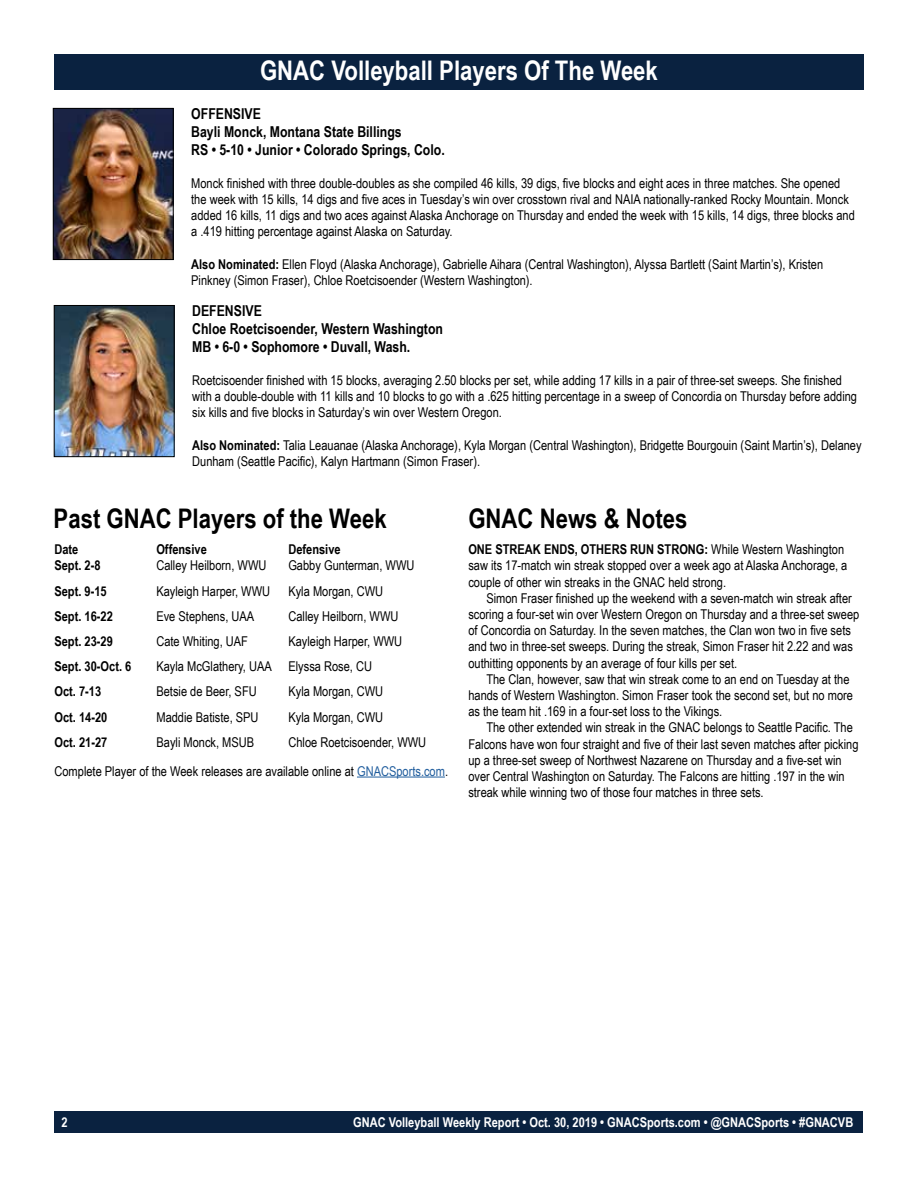
<style>
.page{position:relative;width:918px;height:1188px;background:#fff}
.page>*{position:absolute;margin:0;border:0;box-sizing:border-box;transform-origin:0 0}
.t1{font:700 27px "Arial Narrow";color:#000}
.t2{font:700 27px "Arial Narrow";color:#fff}
.t3{font:700 15px/18px "Arial Narrow";color:#000}
.t4{font:13.5px/16.2px "Arial Narrow";color:#000}
.t5{font:700 13.5px "Arial Narrow";color:#000}
.t6{font:700 13.5px "Arial Narrow";color:#fff}
.s1{font-weight:700}
.s2{color:#215e9e}
</style>
<div class="page">
<div style="left:55px;top:1111px;width:808px;height:22px;background:#0a2240"></div>
<div style="left:54px;top:54px;width:810px;height:36px;background:#0a2240"></div>
<img style="left:55px;top:110px;width:117px;height:148px">
<div style="left:53px;top:108px;width:121px;height:152px;border:1px solid #000"></div>
<img style="left:56px;top:307px;width:117px;height:148px">
<div style="left:54px;top:305px;width:121px;height:152px;border:1px solid #000"></div>
<hr style="left:357px;top:777px;width:88px;height:1px;background:#215e9e">
<h1 class="t2" style="left:260px;top:50px;width:399px">GNAC Volleyball Players Of The Week</h1>
<p class="t3" style="left:191px;top:104px;width:255px">OFFENSIVE<br>Bayli Monck, Montana State Billings<br>RS • 5-10 • Junior • Colorado Springs, Colo.</p>
<p class="t4" style="left:191px;top:174px;width:665px">Monck finished with three double-doubles as she compiled 46 kills, 39 digs, five blocks and eight aces in three matches. She opened the week with 15 kills, 14 digs and five aces in Tuesday’s win over crosstown rival and NAIA nationally-ranked Rocky Mountain. Monck added 16 kills, 11 digs and two aces against Alaska Anchorage on Thursday and ended the week with 15 kills, 14 digs, three blocks and a .419 hitting percentage against Alaska on Saturday.</p>
<p class="t4" style="left:191px;top:255px;width:633px"><span class="s1">Also Nominated:</span> Ellen Floyd (Alaska Anchorage), Gabrielle Aihara (Central Washington), Alyssa Bartlett (Saint Martin’s), Kristen<br>Pinkney (Simon Fraser), Chloe Roetcisoender (Western Washington).</p>
<p class="t3" style="left:192px;top:301px;width:252px">DEFENSIVE<br>Chloe Roetcisoender, Western Washington<br>MB • 6-0 • Sophomore • Duvall, Wash.</p>
<p class="t4" style="left:192px;top:371px;width:666px">Roetcisoender finished with 15 blocks, averaging 2.50 blocks per set, while adding 17 kills in a pair of three-set sweeps. She finished with a double-double with 11 kills and 10 blocks to go with a .625 hitting percentage in a sweep of Concordia on Thursday before adding six kills and five blocks in Saturday’s win over Western Oregon.</p>
<p class="t4" style="left:192px;top:436px;width:671px"><span class="s1">Also Nominated:</span> Talia Leauanae (Alaska Anchorage), Kyla Morgan (Central Washington), Bridgette Bourgouin (Saint Martin’s), Delaney<br>Dunham (Seattle Pacific), Kalyn Hartmann (Simon Fraser).</p>
<h1 class="t1" style="left:54px;top:498px;width:335px">Past GNAC Players of the Week</h1>
<p class="t5" style="left:54px;top:539px;width:25px">Date</p>
<p class="t5" style="left:156px;top:539px;width:52px">Offensive</p>
<p class="t5" style="left:288px;top:539px;width:54px">Defensive</p>
<p class="t5" style="left:54px;top:555px;width:48px">Sept. 2-8</p>
<p class="t4" style="left:156px;top:557px;width:112px">Calley Heilborn, WWU</p>
<p class="t4" style="left:288px;top:557px;width:128px">Gabby Gunterman, WWU</p>
<p class="t5" style="left:54px;top:581px;width:54px">Sept. 9-15</p>
<p class="t4" style="left:156px;top:582px;width:115px">Kayleigh Harper, WWU</p>
<p class="t4" style="left:288px;top:582px;width:96px">Kyla Morgan, CWU</p>
<p class="t5" style="left:54px;top:606px;width:60px">Sept. 16-22</p>
<p class="t4" style="left:156px;top:607px;width:99px">Eve Stephens, UAA</p>
<p class="t4" style="left:288px;top:607px;width:112px">Calley Heilborn, WWU</p>
<p class="t5" style="left:54px;top:631px;width:60px">Sept. 23-29</p>
<p class="t4" style="left:156px;top:633px;width:93px">Cate Whiting, UAF</p>
<p class="t4" style="left:288px;top:633px;width:115px">Kayleigh Harper, WWU</p>
<p class="t5" style="left:54px;top:656px;width:78px">Sept. 30-Oct. 6</p>
<p class="t4" style="left:156px;top:658px;width:217px">Kayla McGlathery, UAA Elyssa Rose, CU</p>
<p class="t5" style="left:54px;top:681px;width:48px">Oct. 7-13</p>
<p class="t4" style="left:156px;top:683px;width:102px">Betsie de Beer, SFU</p>
<p class="t4" style="left:288px;top:683px;width:96px">Kyla Morgan, CWU</p>
<p class="t5" style="left:54px;top:707px;width:54px">Oct. 14-20</p>
<p class="t4" style="left:156px;top:708px;width:104px">Maddie Batiste, SPU</p>
<p class="t4" style="left:288px;top:708px;width:96px">Kyla Morgan, CWU</p>
<p class="t5" style="left:54px;top:732px;width:54px">Oct. 21-27</p>
<p class="t4" style="left:156px;top:733px;width:99px">Bayli Monck, MSUB</p>
<h1 class="t1" style="left:468px;top:498px;width:220px">GNAC News &amp; Notes</h1>
<p class="t4" style="left:468px;top:541px;width:381px"><span class="s1">ONE STREAK ENDS, OTHERS RUN STRONG:</span> While Western Washington saw its 17-match win streak stopped over a week ago at Alaska Anchorage, a couple of other win streaks in the GNAC held strong.</p>
<p class="t4" style="left:468px;top:589px;width:392px;text-indent:18px">Simon Fraser finished up the weekend with a seven-match win streak after scoring a four-set win over Western Oregon on Thursday and a three-set sweep of Concordia on Saturday. In the seven matches, the Clan won two in five sets and two in three-set sweeps. During the streak, Simon Fraser hit 2.22 and was outhitting opponents by an average of four kills per set.</p>
<p class="t4" style="left:468px;top:670px;width:386px;text-indent:18px">The Clan, however, saw that win streak come to an end on Tuesday at the hands of Western Washington. Simon Fraser took the second set, but no more as the team hit .169 in a four-set loss to the Vikings.</p>
<p class="t4" style="left:468px;top:719px;width:392px;text-indent:18px">The other extended win streak in the GNAC belongs to Seattle Pacific. The Falcons have won four straight and five of their last seven matches after picking up a three-set sweep of Northwest Nazarene on Thursday and a five-set win over Central Washington on Saturday. The Falcons are hitting .197 in the win streak while winning two of those four matches in three sets.</p>
<p class="t4" style="left:54px;top:727px;width:395px;line-height:28.8px;text-indent:234px">Chloe Roetcisoender, WWU<br>Complete Player of the Week releases are available online at <span class="s2">GNACSports.com</span>.</p>
<p class="t6" style="left:61px;top:1112px;width:8px">2</p>
<p class="t6" style="left:353px;top:1112px;width:502px">GNAC Volleyball Weekly Report • Oct. 30, 2019 • GNACSports.com • @GNACSports • #GNACVB</p>
</div>
